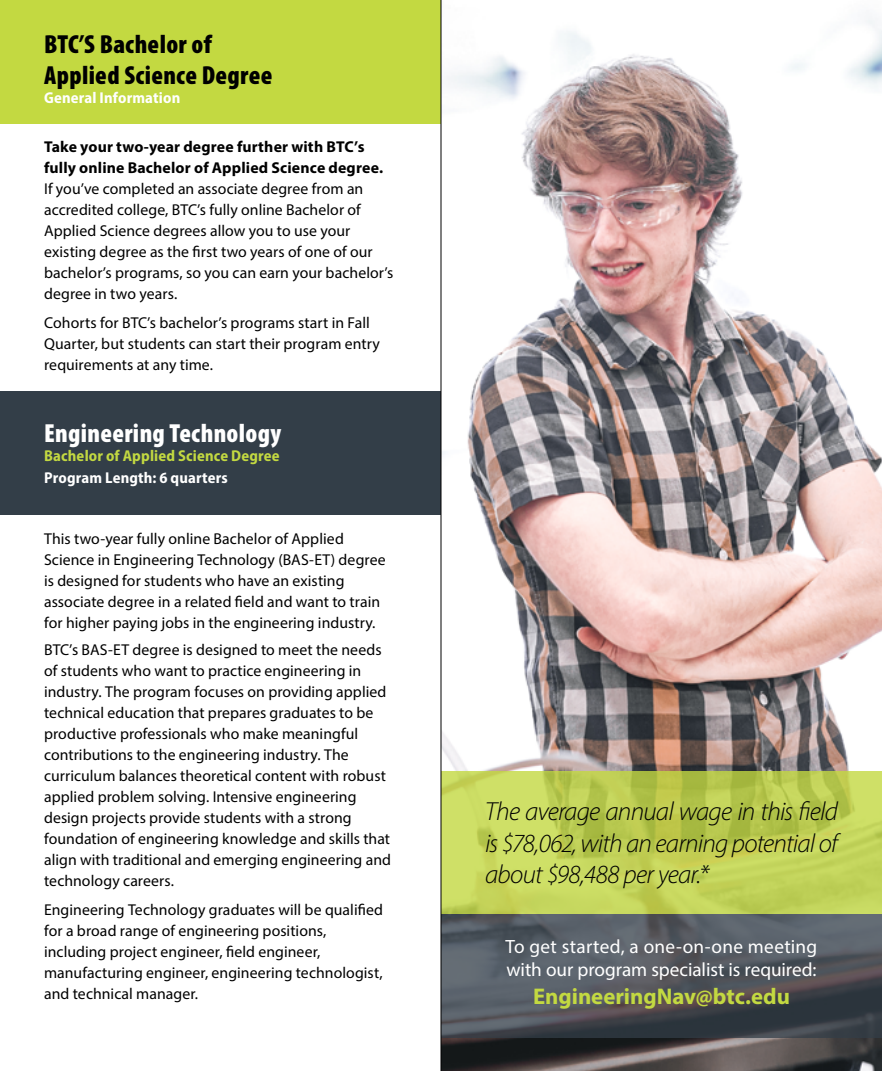
<style>
.page{position:relative;width:882px;height:1071px;background:#fff}
.page>*{position:absolute;margin:0;border:0;box-sizing:border-box;transform-origin:0 0}
.t1{font:italic 300 26.25px/31.5px "Myriad Pro";letter-spacing:-.03em;color:#000;text-align:justify}
.t2{font:900 condensed 26.25px/31.5px "Myriad Pro";letter-spacing:.015em;color:#000}
.t3{font:900 condensed 26.25px "Myriad Pro";letter-spacing:.015em;color:#fff}
.t4{font:700 22.75px "Myriad Pro";color:#c3d941}
.t5{font:19.25px/23.1px "Myriad Pro";letter-spacing:.005em;color:#fff}
.t6{font:15.75px/21px "Myriad Pro";letter-spacing:.005em;color:#000}
.t7{font:700 15.75px/21px "Myriad Pro";letter-spacing:.01em;color:#000}
.t8{font:700 semi-condensed 15.75px "Myriad Pro";letter-spacing:.01em;color:#fff}
.t9{font:700 semi-condensed 15.75px "Myriad Pro";letter-spacing:.01em;color:#c3d941}
</style>
<div class="page">
<div style="left:0;top:391px;width:441px;height:123px;background:#333e48"></div>
<div style="left:0;top:0;width:441px;height:123px;background:#c3d941"></div>
<img style="left:442px;top:18px;width:440px;height:1053px">
<svg style="left:442px;top:772px;width:440px;height:142px;background:#c1d158"></svg>
<svg style="left:442px;top:914px;width:440px;height:123px;background:#50555c"></svg>
<hr style="left:441px;top:0;width:1px;height:1071px;background:#000">
<h1 class="t2" style="left:44px;top:28px;width:230px">BTC’S Bachelor of<br>Applied Science Degree</h1>
<p class="t8" style="left:44px;top:88px;width:138px">General Information</p>
<p class="t7" style="left:44px;top:136px;width:341px">Take your two-year degree further with BTC’s fully online Bachelor of Applied Science degree.</p>
<p class="t6" style="left:44px;top:178px;width:351px">If you’ve completed an associate degree from an accredited college, BTC’s fully online Bachelor of Applied Science degrees allow you to use your existing degree as the first two years of one of our bachelor’s programs, so you can earn your bachelor’s degree in two years.</p>
<p class="t6" style="left:44px;top:312px;width:337px">Cohorts for BTC’s bachelor’s programs start in Fall<br>Quarter, but students can start their program entry requirements at any time.</p>
<h1 class="t3" style="left:44px;top:416px;width:239px">Engineering Technology</h1>
<p class="t9" style="left:44px;top:445px;width:237px">Bachelor of Applied Science Degree</p>
<p class="t8" style="left:44px;top:468px;width:185px">Program Length: 6 quarters</p>
<p class="t6" style="left:44px;top:528px;width:343px">This two-year fully online Bachelor of Applied Science in Engineering Technology (BAS-ET) degree is designed for students who have an existing associate degree in a related field and want to train for higher paying jobs in the engineering industry.</p>
<p class="t6" style="left:44px;top:639px;width:348px">BTC’s BAS-ET degree is designed to meet the needs of students who want to practice engineering in industry. The program focuses on providing applied technical education that prepares graduates to be productive professionals who make meaningful contributions to the engineering industry. The curriculum balances theoretical content with robust applied problem solving. Intensive engineering design projects provide students with a strong foundation of engineering knowledge and skills that align with traditional and emerging engineering and technology careers.</p>
<p class="t6" style="left:44px;top:899px;width:340px">Engineering Technology graduates will be qualified for a broad range of engineering positions, including project engineer, field engineer, manufacturing engineer, engineering technologist, and technical manager.</p>
<h1 class="t1" style="left:485px;top:795px;width:354px">The average annual wage in this field is $78,062, with an earning potential of about $98,488 per year.*</h1>
<p class="t5" style="left:506px;top:935px;width:313px">To get started, a one-on-one meeting with our program specialist is required:</p>
<h2 class="t4" style="left:533px;top:981px;width:258px">EngineeringNav@btc.edu</h2>
</div>
